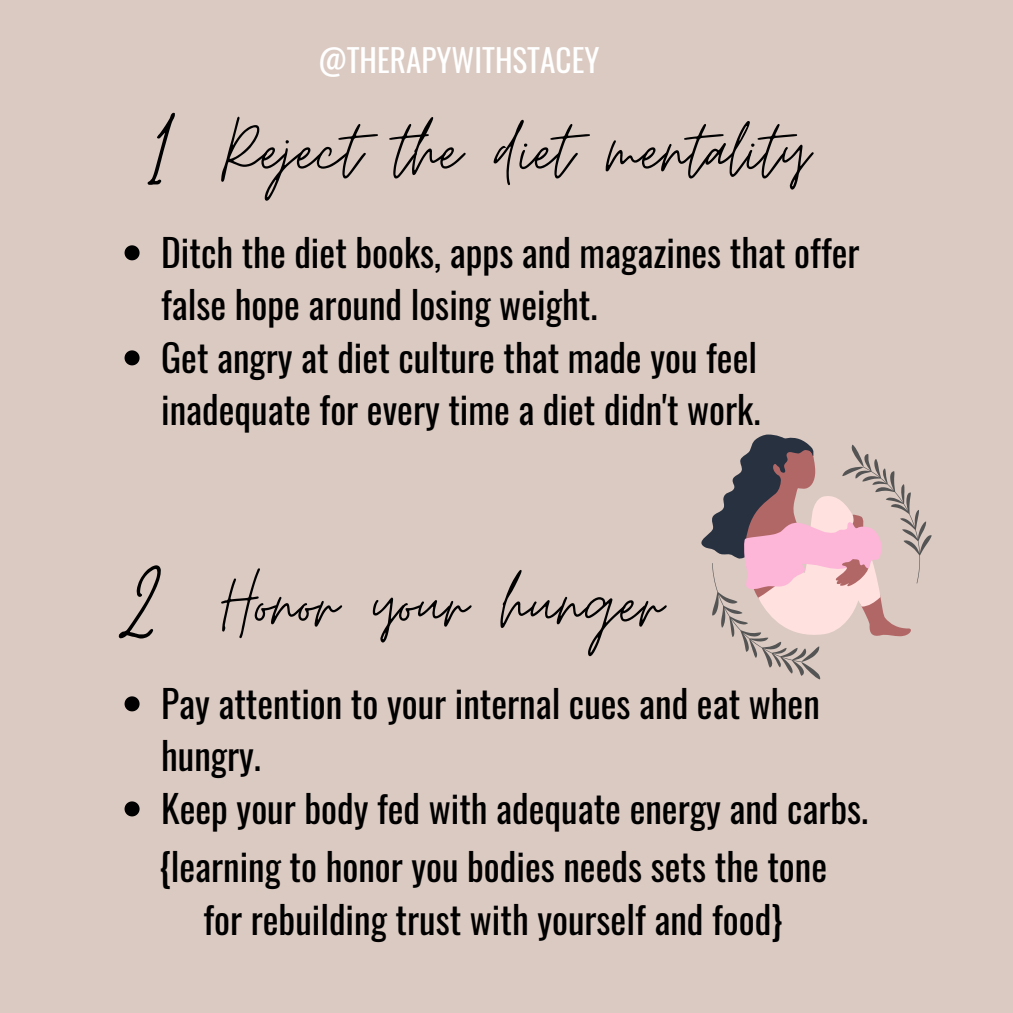
<style>
.page{position:relative;width:1013px;height:1013px;background:#fff}
.page>*{position:absolute;margin:0;border:0;box-sizing:border-box;transform-origin:0 0}
.t1{font:187.5px "Moon Time";color:#000}
.t2{font:87.5px "Moon Time";color:#000}
.t3{font:37.5px/52.5px "Oswald";color:#000}
.t4{font:31.25px "Oswald";color:#fff}
</style>
<div class="page">
<div style="left:0;top:0;width:1012px;height:1012px;background:#dbcac2"></div>
<svg style="left:701px;top:434px;width:230px;height:245px"></svg>
<svg style="left:124px;top:245px;width:15px;height:15px"></svg>
<svg style="left:124px;top:350px;width:15px;height:15px"></svg>
<svg style="left:124px;top:696px;width:15px;height:15px"></svg>
<svg style="left:124px;top:801px;width:15px;height:15px"></svg>
<p class="t4" style="left:318px;top:36px;width:282px">@THERAPYWITHSTACEY</p>
<p class="t1" style="left:140px;top:36px;width:44px">1</p>
<p class="t2" style="left:221px;top:98px;width:589px">Reject the diet mentality</p>
<h1 class="t3" style="left:161px;top:225px;width:700px">Ditch the diet books, apps and magazines that offer false hope around losing weight.</h1>
<p class="t3" style="left:161px;top:330px;width:600px">Get angry at diet culture that made you feel inadequate for every time a diet didn't work.</p>
<p class="t1" style="left:111px;top:489px;width:59px">2</p>
<p class="t2" style="left:221px;top:551px;width:442px">Honor your hunger</p>
<p class="t3" style="left:161px;top:675px;width:660px">Pay attention to your internal cues and eat when hungry.</p>
<h1 class="t3" style="left:161px;top:780px;width:708px">Keep your body fed with adequate energy and carbs.</h1>
<p class="t3" style="left:159px;top:839px;width:669px;text-align:center">{learning to honor you bodies needs sets the tone for rebuilding trust with yourself and food}</p>
</div>
